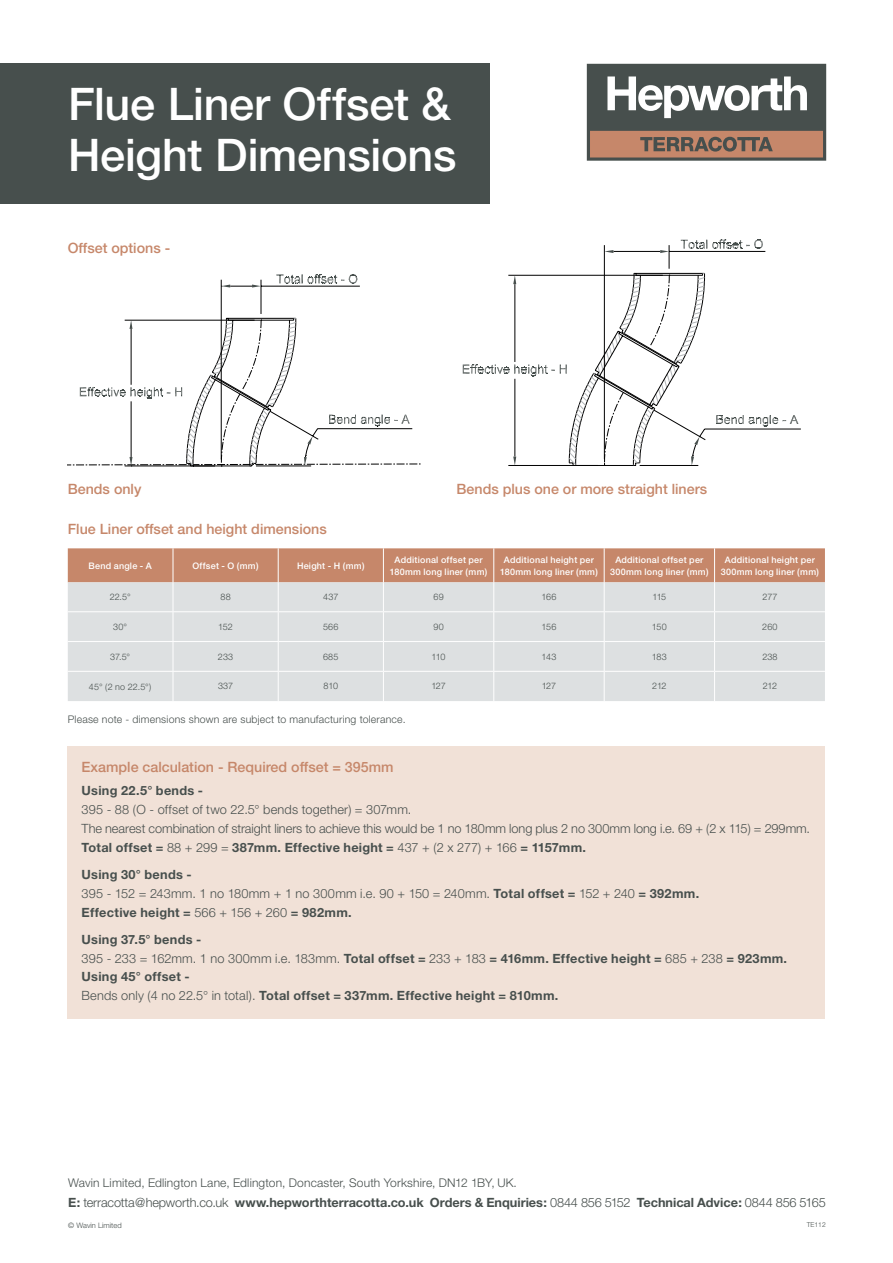
<style>
.page{position:relative;width:893px;height:1263px;background:#fff}
.page>*{position:absolute;margin:0;border:0;box-sizing:border-box;transform-origin:0 0}
.t1{font:500 45px/51px "Helvetica Neue";letter-spacing:-.005em;color:#fff}
.PS_Products_9_5_11_R{font:500 14.25px "Helvetica Neue";color:#c6876a}
.PS_Body_Text_45_8_5{font:300 12.75px/18.8px "Helvetica Neue";letter-spacing:-.005em;color:#474f4d}
.PS_Body_Text_45_8_5-2{font:700 12.75px/18.8px "Helvetica Neue";letter-spacing:.02em;color:#474f4d}
.PS_Body_Text_45_8_10{font:700 12.75px "Helvetica Neue";color:#474f4d}
.PS_Body_Text_45_8_10-2{font:300 12px "Helvetica Neue";letter-spacing:.015em;color:#474f4d}
.Small_Text_7_11{font:300 10.5px "Helvetica Neue";letter-spacing:.02em;color:#474f4d}
.Table_Header_Bar_6_8{font:500 9px/12px "Helvetica Neue";letter-spacing:.025em;color:#fff;text-align:center}
.Table_Main_column_6p{font:300 9px "Helvetica Neue";letter-spacing:.005em;color:#474f4d}
.t2{font:300 7.5px "Helvetica Neue";color:#474f4d}
.t3{font:300 6.75px "Helvetica Neue";color:#474f4d}
.s1{font-weight:700}
.s2{font-weight:300}
</style>
<div class="page">
<div style="left:68px;top:747px;width:757px;height:272px;background:#f1e1d7"></div>
<svg style="left:463px;top:239px;width:338px;height:227px"></svg>
<svg style="left:68px;top:274px;width:353px;height:193px"></svg>
<svg style="left:68px;top:548px;width:757px;height:153px;background:#d8ccc6"></svg>
<hr style="left:68px;top:611px;width:105px;height:1px;background:#fff">
<hr style="left:173px;top:611px;width:105px;height:1px;background:#fff">
<hr style="left:278px;top:611px;width:105px;height:1px;background:#fff">
<hr style="left:383px;top:611px;width:111px;height:1px;background:#fff">
<hr style="left:494px;top:611px;width:110px;height:1px;background:#fff">
<hr style="left:604px;top:611px;width:111px;height:1px;background:#fff">
<hr style="left:715px;top:611px;width:110px;height:1px;background:#fff">
<hr style="left:68px;top:641px;width:105px;height:1px;background:#fff">
<hr style="left:173px;top:641px;width:105px;height:1px;background:#fff">
<hr style="left:278px;top:641px;width:105px;height:1px;background:#fff">
<hr style="left:383px;top:641px;width:111px;height:1px;background:#fff">
<hr style="left:494px;top:641px;width:110px;height:1px;background:#fff">
<hr style="left:604px;top:641px;width:111px;height:1px;background:#fff">
<hr style="left:715px;top:641px;width:110px;height:1px;background:#fff">
<hr style="left:68px;top:671px;width:105px;height:1px;background:#fff">
<hr style="left:173px;top:671px;width:105px;height:1px;background:#fff">
<hr style="left:278px;top:671px;width:105px;height:1px;background:#fff">
<hr style="left:383px;top:671px;width:111px;height:1px;background:#fff">
<hr style="left:494px;top:671px;width:110px;height:1px;background:#fff">
<hr style="left:604px;top:671px;width:111px;height:1px;background:#fff">
<hr style="left:715px;top:671px;width:110px;height:1px;background:#fff">
<div style="left:0;top:64px;width:489px;height:140px;background:#474f4d"></div>
<svg style="left:587px;top:64px;width:239px;height:97px;background:#7d746d"></svg>
<p class="t1" style="left:68px;top:78px;width:390px">Flue Liner Offset &amp;<br>Height Dimensions</p>
<p class="PS_Products_9_5_11_R" style="left:68px;top:240px;width:104px">Offset options -</p>
<p class="PS_Products_9_5_11_R" style="left:68px;top:480px;width:75px">Bends only</p>
<p class="PS_Products_9_5_11_R" style="left:456px;top:480px;width:252px">Bends plus one or more straight liners</p>
<p class="PS_Products_9_5_11_R" style="left:68px;top:521px;width:260px">Flue Liner offset and height dimensions</p>
<p class="Table_Header_Bar_6_8" style="left:89px;top:560px;width:65px">Bend angle - A</p>
<p class="Table_Header_Bar_6_8" style="left:192px;top:560px;width:68px">Offset - O (mm)</p>
<p class="Table_Header_Bar_6_8" style="left:297px;top:560px;width:69px">Height - H (mm)</p>
<p class="Table_Header_Bar_6_8" style="left:390px;top:554px;width:99px">Additional offset per<br>180mm long liner (mm)</p>
<p class="Table_Header_Bar_6_8" style="left:500px;top:554px;width:99px">Additional height per<br>180mm long liner (mm)</p>
<p class="Table_Header_Bar_6_8" style="left:610px;top:554px;width:100px">Additional offset per<br>300mm long liner (mm)</p>
<p class="Table_Header_Bar_6_8" style="left:721px;top:554px;width:100px">Additional height per<br>300mm long liner (mm)</p>
<p class="Table_Main_column_6p" style="left:110px;top:592px;width:23px">22.5°</p>
<p class="Table_Main_column_6p" style="left:220px;top:591px;width:12px">88</p>
<p class="Table_Main_column_6p" style="left:323px;top:591px;width:17px">437</p>
<p class="Table_Main_column_6p" style="left:433px;top:591px;width:12px">69</p>
<p class="Table_Main_column_6p" style="left:541px;top:591px;width:16px">166</p>
<p class="Table_Main_column_6p" style="left:652px;top:591px;width:15px">115</p>
<p class="Table_Main_column_6p" style="left:762px;top:591px;width:16px">277</p>
<p class="Table_Main_column_6p" style="left:113px;top:621px;width:15px">30°</p>
<p class="Table_Main_column_6p" style="left:218px;top:621px;width:16px">152</p>
<p class="Table_Main_column_6p" style="left:323px;top:621px;width:17px">566</p>
<p class="Table_Main_column_6p" style="left:433px;top:621px;width:12px">90</p>
<p class="Table_Main_column_6p" style="left:542px;top:621px;width:16px">156</p>
<p class="Table_Main_column_6p" style="left:652px;top:621px;width:16px">150</p>
<p class="Table_Main_column_6p" style="left:762px;top:621px;width:17px">260</p>
<p class="Table_Main_column_6p" style="left:110px;top:651px;width:22px">37.5°</p>
<p class="Table_Main_column_6p" style="left:218px;top:651px;width:17px">233</p>
<p class="Table_Main_column_6p" style="left:323px;top:651px;width:17px">685</p>
<p class="Table_Main_column_6p" style="left:432px;top:651px;width:15px">110</p>
<p class="Table_Main_column_6p" style="left:542px;top:651px;width:16px">143</p>
<p class="Table_Main_column_6p" style="left:652px;top:651px;width:16px">183</p>
<p class="Table_Main_column_6p" style="left:762px;top:651px;width:17px">238</p>
<p class="Table_Main_column_6p" style="left:89px;top:681px;width:64px">45° (2 no 22.5°)</p>
<p class="Table_Main_column_6p" style="left:218px;top:681px;width:17px">337</p>
<p class="Table_Main_column_6p" style="left:324px;top:681px;width:16px">810</p>
<p class="Table_Main_column_6p" style="left:431px;top:681px;width:16px">127</p>
<p class="Table_Main_column_6p" style="left:542px;top:681px;width:16px">127</p>
<p class="Table_Main_column_6p" style="left:652px;top:681px;width:16px">212</p>
<p class="Table_Main_column_6p" style="left:763px;top:681px;width:16px">212</p>
<p class="Small_Text_7_11" style="left:68px;top:713px;width:339px">Please note - dimensions shown are subject to manufacturing tolerance.</p>
<p class="PS_Products_9_5_11_R" style="left:82px;top:759px;width:313px">Example calculation - Required offset = 395mm</p>
<p class="PS_Body_Text_45_8_5" style="left:82px;top:781px;width:730px"><span class="s1">Using 22.5° bends -<br></span>395 - 88 (O - offset of two 22.5° bends together) = 307mm.<br>The nearest combination of straight liners to achieve this would be 1 no 180mm long plus 2 no 300mm long i.e. 69 + (2 x 115) = 299mm.<br><span class="s1">Total offset =</span> 88 + 299 = <span class="s1">387mm. Effective height =</span> 437 + (2 x 277) + 166 <span class="s1">= 1157mm.</span></p>
<p class="PS_Body_Text_45_8_5" style="left:82px;top:865px;width:619px"><span class="s1">Using 30° bends -<br></span>395 - 152 = 243mm. 1 no 180mm + 1 no 300mm i.e. 90 + 150 = 240mm. <span class="s1">Total offset =</span> 152 + 240 <span class="s1">= 392mm.<br>Effective height =</span> 566 + 156 + 260 <span class="s1">= 982mm.</span></p>
<p class="PS_Body_Text_45_8_5-2" style="left:82px;top:929px;width:707px">Using 37.5° bends -<br><span class="s2">395 - 233 = 162mm. 1 no 300mm i.e. 183mm.</span> Total offset = <span class="s2">233 + 183</span> = 416mm. Effective height = <span class="s2">685 + 238</span> = 923mm.<br>Using 45° offset -<br><span class="s2">Bends only (4 no 22.5° in total).</span> Total offset = 337mm. Effective height = 810mm.</p>
<p class="PS_Body_Text_45_8_10-2" style="left:68px;top:1176px;width:450px">Wavin Limited, Edlington Lane, Edlington, Doncaster, South Yorkshire, DN12 1BY, UK.</p>
<p class="PS_Body_Text_45_8_10" style="left:68px;top:1194px;width:759px">E: <span class="s2">terracotta@hepworth.co.uk</span> www.hepworthterracotta.co.uk Orders &amp; Enquiries: <span class="s2">0844 856 5152</span> Technical Advice: <span class="s2">0844 856 5165</span></p>
<p class="t2" style="left:68px;top:1221px;width:55px">© Wavin Limited</p>
<p class="t3" style="left:807px;top:1221px;width:21px">TE112</p>
</div>
